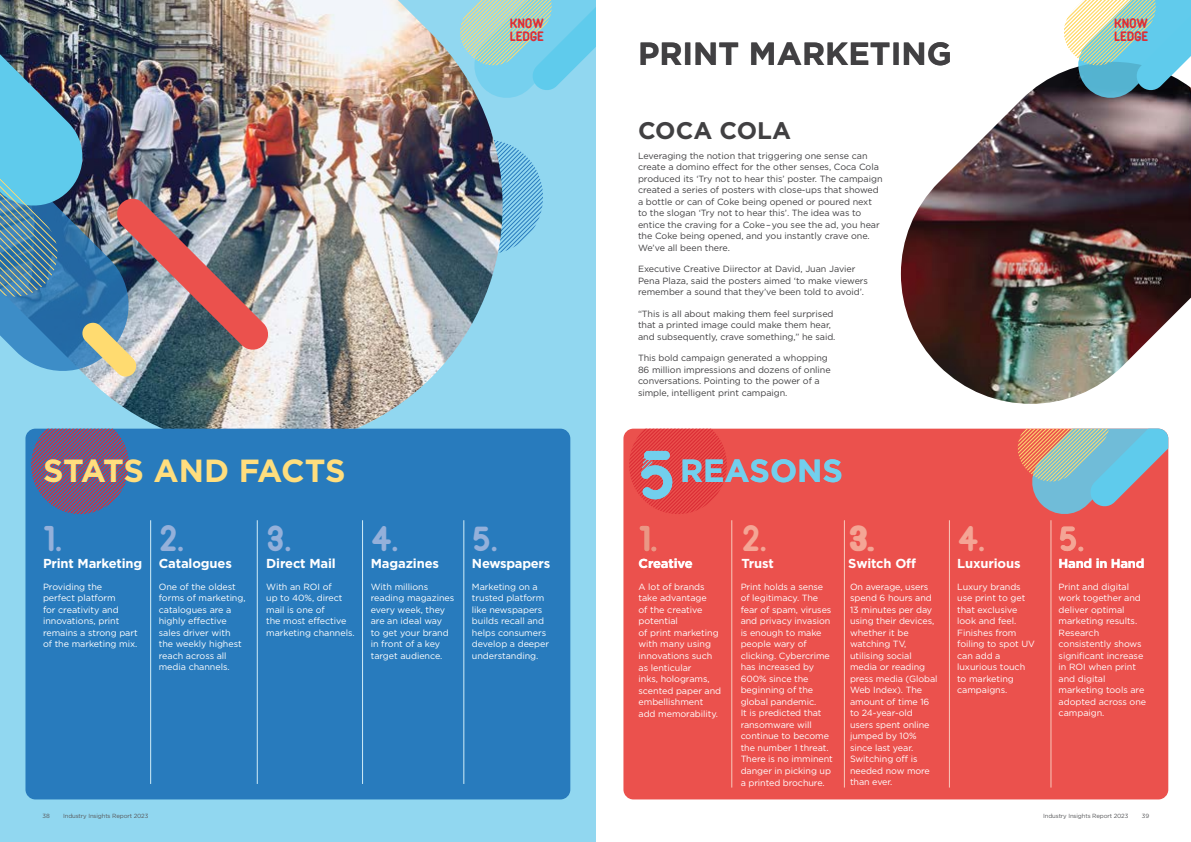
<style>
.page{position:relative;width:1191px;height:842px;background:#fff}
.page>*{position:absolute;margin:0;border:0;box-sizing:border-box;transform-origin:0 0}
.t1{font:75.1px "Locus Sans Lined Two";color:#72cfed}
.t2{font:38px "Locus Sans";color:#94b0da}
.t3{font:38px "Locus Sans";color:#f4a595}
.t4{font:38px "Locus Sans";color:#ea9785}
.t5{font:700 32px "Gotham";color:#414042}
.t6{font:700 32px "Gotham";letter-spacing:-.015em;color:#ffde7e}
.t7{font:700 32px "Gotham";color:#72cfed}
.t8{font:700 24px "Gotham";color:#414042}
.t9{font:14.5px/13px "Locus Sans";letter-spacing:-.03em;color:#db2e36}
.t10{font:700 13px "Gotham";letter-spacing:-.01em;color:#fff}
.t11{font:9px/11.5px "Gotham";letter-spacing:-.005em;color:#fff}
.t12{font:9px/11.5px "Gotham";letter-spacing:-.005em;color:#414042}
.t13{font:6px "Gotham";letter-spacing:-.02em;color:#58595b}
</style>
<div class="page">
<div style="left:0;top:0;width:595px;height:842px;background:#91d7f0"></div>
<svg style="left:526px;top:157px;width:17px;height:79px"></svg>
<img style="left:26px;top:0;width:500px;height:434px">
<div style="left:623px;top:429px;width:545px;height:370px;background:#eb514d;border-radius:10px"></div>
<svg style="left:629px;top:429px;width:98px;height:85px"></svg>
<div style="left:25px;top:429px;width:545px;height:370px;background:#287bbd;border-radius:10px"></div>
<svg style="left:31px;top:429px;width:98px;height:85px"></svg>
<img style="left:901px;top:72px;width:290px;height:332px">
<svg style="left:1061px;top:0;width:130px;height:99px;background:#85babc"></svg>
<svg style="left:457px;top:0;width:138px;height:99px"></svg>
<svg style="left:1017px;top:429px;width:151px;height:85px"></svg>
<img style="left:0;top:0;width:269px;height:378px">
<hr style="left:150px;top:520px;width:1px;height:264px;background:#d1edf8">
<hr style="left:257px;top:520px;width:1px;height:264px;background:#d1edf8">
<hr style="left:362px;top:520px;width:1px;height:264px;background:#d1edf8">
<hr style="left:463px;top:520px;width:1px;height:264px;background:#d1edf8">
<hr style="left:731px;top:520px;width:1px;height:267px;background:#f9c9bc">
<hr style="left:844px;top:520px;width:1px;height:267px;background:#f9c9bc">
<hr style="left:949px;top:520px;width:1px;height:267px;background:#f9c9bc">
<hr style="left:1050px;top:520px;width:1px;height:267px;background:#f9c9bc">
<h3 class="t9" style="left:510px;top:16px;width:36px">KNOW<br>LEDGE</h3>
<h3 class="t5" style="left:638px;top:32px;width:315px">PRINT MARKETING</h3>
<h3 class="t8" style="left:638px;top:115px;width:154px">COCA COLA</h3>
<p class="t12" style="left:638px;top:150px;width:246px">Leveraging the notion that triggering one sense can create a domino effect for the other senses, Coca Cola produced its ‘Try not to hear this’ poster. The campaign created a series of posters with close-ups that showed a bottle or can of Coke being opened or poured next to the slogan ‘Try not to hear this’. The idea was to entice the craving for a Coke–you see the ad, you hear the Coke being opened, and you instantly crave one.<br>We’ve all been there.</p>
<p class="t12" style="left:638px;top:263px;width:231px">Executive Creative Diirector at David, Juan Javier<br>Pena Plaza, said the posters aimed ‘to make viewers remember a sound that they’ve been told to avoid’.</p>
<p class="t12" style="left:638px;top:308px;width:199px">“This is all about making them feel surprised that a printed image could make them hear, and subsequently, crave something,” he said.</p>
<p class="t12" style="left:638px;top:352px;width:194px">This bold campaign generated a whopping 86 million impressions and dozens of online conversations. Pointing to the power of a simple, intelligent print campaign.</p>
<h1 class="t1" style="left:637px;top:429px;width:40px">5</h1>
<h3 class="t6" style="left:43px;top:450px;width:304px">STATS AND FACTS</h3>
<h3 class="t7" style="left:680px;top:450px;width:164px">REASONS</h3>
<h3 class="t9" style="left:1114px;top:16px;width:36px">KNOW<br>LEDGE</h3>
<h2 class="t2" style="left:42px;top:516px;width:22px">1.</h2>
<h2 class="t2" style="left:159px;top:516px;width:135px">2. 3.</h2>
<h2 class="t2" style="left:370px;top:516px;width:130px">4. 5.</h2>
<h3 class="t10" style="left:43px;top:555px;width:101px">Print Marketing</h3>
<h3 class="t10" style="left:159px;top:555px;width:75px">Catalogues</h3>
<h3 class="t10" style="left:266px;top:555px;width:71px">Direct Mail</h3>
<h3 class="t10" style="left:371px;top:555px;width:70px">Magazines</h3>
<h3 class="t10" style="left:472px;top:555px;width:80px">Newspapers</h3>
<p class="t11" style="left:472px;top:581px;width:79px">Marketing on a trusted platform like newspapers builds recall and helps consumers develop a deeper understanding.</p>
<p class="t11" style="left:266px;top:581px;width:90px">With an ROI of<br>up to 40%, direct mail is one of<br>the most effective marketing channels.</p>
<p class="t11" style="left:159px;top:581px;width:88px">One of the oldest forms of marketing, catalogues are a highly effective sales driver with the weekly highest reach across all media channels.</p>
<p class="t11" style="left:43px;top:581px;width:96px">Providing the<br>perfect platform<br>for creativity and innovations, print remains a strong part of the marketing mix.</p>
<p class="t11" style="left:371px;top:581px;width:85px">With millions reading magazines every week, they are an ideal way<br>to get your brand in front of a key target audience.</p>
<h2 class="t3" style="left:741px;top:516px;width:28px">2.</h2>
<h2 class="t3" style="left:957px;top:516px;width:30px">4.</h2>
<h3 class="t10" style="left:741px;top:555px;width:34px">Trust</h3>
<h2 class="t4" style="left:638px;top:516px;width:22px">1.</h2>
<h2 class="t3" style="left:850px;top:516px;width:27px">3.</h2>
<h2 class="t3" style="left:1058px;top:516px;width:28px">5.</h2>
<h3 class="t10" style="left:848px;top:555px;width:69px">Switch Off</h3>
<h3 class="t10" style="left:638px;top:555px;width:56px">Creative</h3>
<h3 class="t10" style="left:957px;top:555px;width:65px">Luxurious</h3>
<h3 class="t10" style="left:1058px;top:555px;width:87px">Hand in Hand</h3>
<p class="t11" style="left:638px;top:581px;width:84px">A lot of brands take advantage<br>of the creative potential<br>of print marketing with many using innovations such as lenticular<br>inks, holograms, scented paper and embellishment add memorability.</p>
<p class="t11" style="left:740px;top:581px;width:94px">Print holds a sense of legitimacy. The fear of spam, viruses and privacy invasion is enough to make people wary of clicking. Cybercrime has increased by<br>600% since the beginning of the global pandemic.<br>It is predicted that ransomware will continue to become the number 1 threat.<br>There is no imminent danger in picking up a printed brochure.</p>
<p class="t11" style="left:850px;top:581px;width:89px">On average, users spend 6 hours and<br>13 minutes per day using their devices, whether it be watching TV, utilising social media or reading press media (Global<br>Web Index). The amount of time 16 to 24-year-old users spent online jumped by 10% since last year.<br>Switching off is needed now more than ever.</p>
<p class="t11" style="left:957px;top:581px;width:79px">Luxury brands use print to get that exclusive look and feel.<br>Finishes from foiling to spot UV can add a luxurious touch to marketing campaigns.</p>
<p class="t11" style="left:1058px;top:581px;width:89px">Print and digital work together and deliver optimal marketing results.<br>Research consistently shows significant increase in ROI when print and digital marketing tools are adopted across one campaign.</p>
<p class="t13" style="left:43px;top:812px;width:9px">38</p>
<p class="t13" style="left:63px;top:812px;width:87px">Industry Insights Report 2023</p>
<p class="t13" style="left:1043px;top:812px;width:87px">Industry Insights Report 2023</p>
<p class="t13" style="left:1141px;top:812px;width:9px">39</p>
</div>
